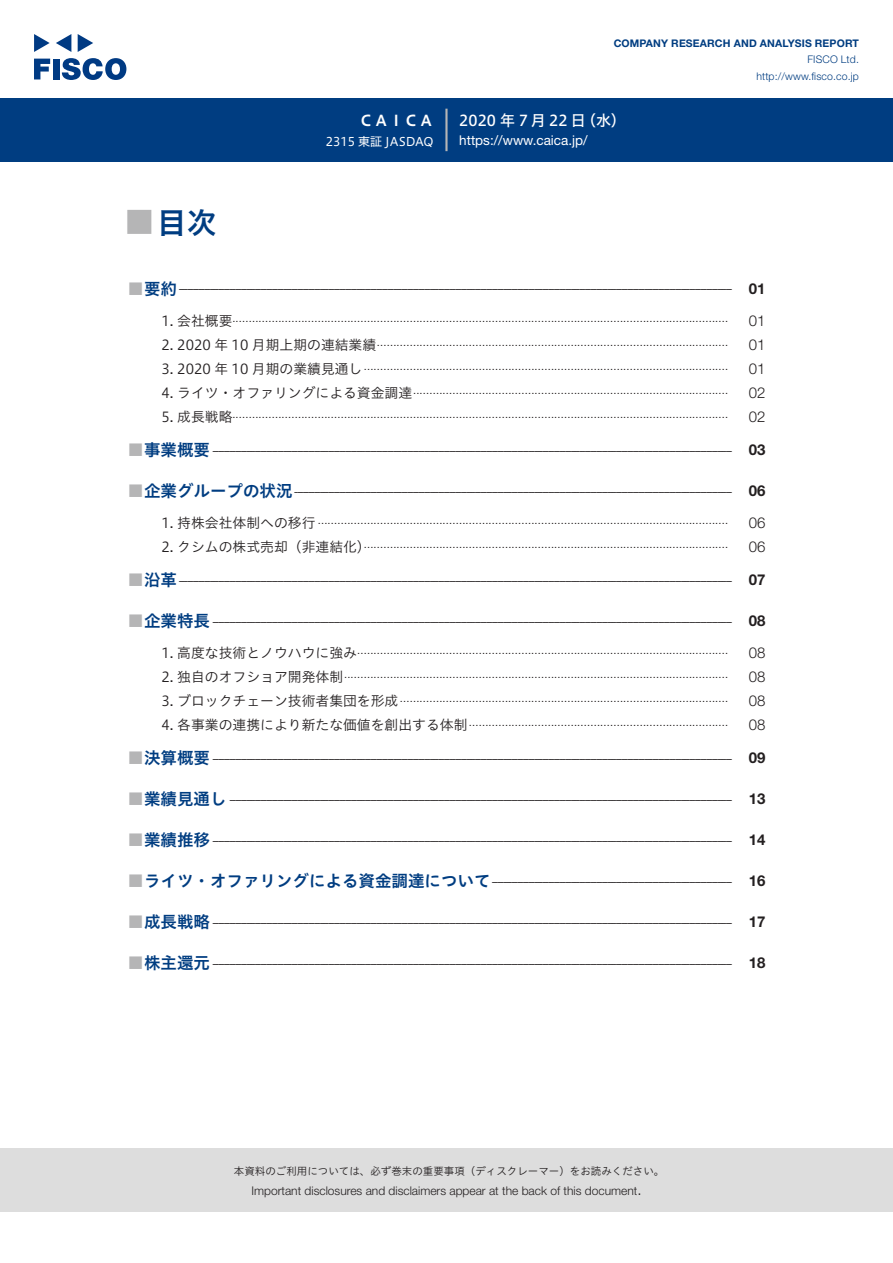
<style>
.page{position:relative;width:893px;height:1263px;background:#fff}
.page>*{position:absolute;margin:0;border:0;box-sizing:border-box;transform-origin:0 0}
.t1{font:30px "Hiragino UD Sans Std N W6";color:#003d81}
.t2{font:700 24px "Koz Go Pro";color:#b5b5b6}
.t3{font:16.5px "Hiragino UD Sans Std W6";color:#003d81}
.t4{font:300 15px "Helvetica Neue LT Std";color:#231f20}
.t5{font:700 15px "Helvetica Neue LT Std";color:#231f20}
.t6{font:15px "Hiragino UD Sans F Std N W5";letter-spacing:.2em;color:#fff}
.t7{font:15px "Hiragino UD Sans F Std N W6";color:#fff}
.t8{font:13.8px "Hiragino UD Sans Std W3";color:#231f20}
.t9{font:13.5px "Helvetica Neue LT Std";color:#fff}
.t10{font:12px "Hiragino UD Sans Std W3";color:#231f20}
.t11{font:300 12px "Helvetica Neue LT Std";color:#231f20}
.t12{font:12px "Hiragino UD Sans F Std N W4";color:#fff}
.t13{font:10.5px "Hiragino UD Sans Std W3";color:#231f20}
.t14{font:700 10.5px "Helvetica Neue LT Std";letter-spacing:.015em;color:#003d81}
.t15{font:300 10.5px/16.5px "Helvetica Neue LT Std";letter-spacing:.015em;color:#003d81;text-align:right}
.t16{font:9px "Hiragino UD Sans Std W3";color:#231f20}
.s1{color:#b5b5b6}
</style>
<div class="page">
<div style="left:0;top:1148px;width:893px;height:64px;background:#ddd"></div>
<svg style="left:34px;top:59px;width:16px;height:20px"></svg>
<div style="left:53px;top:59px;width:6px;height:20px;background:#003a83"></div>
<svg style="left:62px;top:58px;width:64px;height:22px"></svg>
<svg style="left:34px;top:34px;width:16px;height:18px"></svg>
<svg style="left:78px;top:34px;width:15px;height:18px"></svg>
<svg style="left:56px;top:34px;width:15px;height:18px"></svg>
<div style="left:0;top:98px;width:893px;height:64px;background:#003d81"></div>
<hr style="left:445px;top:109px;width:3px;height:42px;background:#b5b5b6">
<h2 class="t2" style="left:128px;top:207px;width:25px">█</h2>
<h1 class="t1" style="left:157px;top:199px;width:61px">目次</h1>
<p class="t7" style="left:359px;top:109px;width:77px">ＣＡＩＣＡ</p>
<p class="t12" style="left:326px;top:132px;width:109px">2315 東証 JASDAQ</p>
<p class="t14" style="left:614px;top:37px;width:247px">COMPANY RESEARCH AND ANALYSIS REPORT</p>
<p class="t15" style="left:756px;top:51px;width:104px">FISCO Ltd. http://www.fisco.co j p.</p>
<p class="t6" style="left:581px;top:109px;width:46px">（水(</p>
<p class="t6" style="left:459px;top:109px;width:128px">2020年7月22日</p>
<p class="t9" style="left:459px;top:132px;width:130px">https://www.caica j p. /</p>
<h3 class="t3" style="left:128px;top:276px;width:51px"><span class="s1">■</span>要約</h3>
<p class="t10" style="left:177px;top:280px;width:557px">-----------------------------------------------------------------------------------------------------------------------------------------------------------------------------------------------------</p>
<p class="t8" style="left:162px;top:310px;width:73px">1. 会社概要</p>
<p class="t16" style="left:233px;top:312px;width:497px">.......................................................................................................................................................</p>
<p class="t8" style="left:162px;top:334px;width:216px">2. 2020 年 10 月期上期の連結業績</p>
<p class="t16" style="left:377px;top:336px;width:352px">...........................................................................................................</p>
<p class="t8" style="left:162px;top:358px;width:202px">3. 2020 年 10 月期の業績見通し</p>
<p class="t16" style="left:364px;top:360px;width:365px">...............................................................................................................</p>
<p class="t8" style="left:162px;top:382px;width:252px">4. ライツ・オファリングによる資金調達</p>
<p class="t16" style="left:413px;top:384px;width:316px">................................................................................................</p>
<p class="t8" style="left:162px;top:406px;width:73px">5. 成長戦略</p>
<p class="t16" style="left:233px;top:408px;width:497px">.......................................................................................................................................................</p>
<h3 class="t3" style="left:128px;top:437px;width:84px"><span class="s1">■</span>事業概要</h3>
<p class="t10" style="left:210px;top:441px;width:524px">-----------------------------------------------------------------------------------------------------------------------------------------------------------------------------------------</p>
<h3 class="t3" style="left:128px;top:478px;width:167px"><span class="s1">■</span>企業グループの状況</h3>
<p class="t10" style="left:293px;top:482px;width:442px">------------------------------------------------------------------------------------------------------------------------------------------------------------</p>
<p class="t8" style="left:162px;top:512px;width:155px">1. 持株会社体制への移行</p>
<p class="t16" style="left:318px;top:514px;width:411px">.............................................................................................................................</p>
<p class="t8" style="left:162px;top:536px;width:211px">2. クシムの株式売却（非連結化(</p>
<p class="t16" style="left:364px;top:538px;width:365px">...............................................................................................................</p>
<h3 class="t3" style="left:128px;top:567px;width:51px"><span class="s1">■</span>沿革</h3>
<p class="t10" style="left:177px;top:571px;width:557px">-----------------------------------------------------------------------------------------------------------------------------------------------------------------------------------------------------</p>
<h3 class="t3" style="left:128px;top:608px;width:84px"><span class="s1">■</span>企業特長</h3>
<p class="t10" style="left:210px;top:612px;width:524px">-----------------------------------------------------------------------------------------------------------------------------------------------------------------------------------------</p>
<p class="t8" style="left:162px;top:642px;width:197px">1. 高度な技術とノウハウに強み</p>
<p class="t16" style="left:358px;top:644px;width:372px">.................................................................................................................</p>
<p class="t8" style="left:162px;top:666px;width:183px">2. 独自のオフショア開発体制</p>
<p class="t16" style="left:344px;top:668px;width:385px">.....................................................................................................................</p>
<p class="t8" style="left:162px;top:690px;width:238px">3. ブロックチェーン技術者集団を形成</p>
<p class="t16" style="left:400px;top:692px;width:329px">....................................................................................................</p>
<p class="t8" style="left:162px;top:714px;width:307px">4. 各事業の連携により新たな価値を創出する体制</p>
<p class="t16" style="left:469px;top:716px;width:260px">...............................................................................</p>
<h3 class="t3" style="left:128px;top:745px;width:84px"><span class="s1">■</span>決算概要</h3>
<p class="t10" style="left:210px;top:749px;width:524px">-----------------------------------------------------------------------------------------------------------------------------------------------------------------------------------------</p>
<h3 class="t3" style="left:128px;top:786px;width:101px"><span class="s1">■</span>業績見通し</h3>
<p class="t10" style="left:227px;top:790px;width:508px">-----------------------------------------------------------------------------------------------------------------------------------------------------------------------------------</p>
<h3 class="t3" style="left:128px;top:827px;width:84px"><span class="s1">■</span>業績推移</h3>
<p class="t10" style="left:210px;top:831px;width:524px">-----------------------------------------------------------------------------------------------------------------------------------------------------------------------------------------</p>
<h3 class="t3" style="left:128px;top:868px;width:365px"><span class="s1">■</span>ライツ・オファリングによる資金調達について</h3>
<p class="t10" style="left:491px;top:872px;width:244px">--------------------------------------------------------------------------------------</p>
<h3 class="t3" style="left:128px;top:909px;width:84px"><span class="s1">■</span>成長戦略</h3>
<p class="t10" style="left:210px;top:913px;width:524px">-----------------------------------------------------------------------------------------------------------------------------------------------------------------------------------------</p>
<h3 class="t3" style="left:128px;top:950px;width:84px"><span class="s1">■</span>株主還元</h3>
<p class="t10" style="left:210px;top:954px;width:524px">-----------------------------------------------------------------------------------------------------------------------------------------------------------------------------------------</p>
<p class="t5" style="left:749px;top:279px;width:18px">01</p>
<p class="t4" style="left:749px;top:311px;width:18px">01</p>
<p class="t4" style="left:749px;top:335px;width:18px">01</p>
<p class="t4" style="left:749px;top:359px;width:18px">01</p>
<p class="t4" style="left:749px;top:383px;width:18px">02</p>
<p class="t4" style="left:749px;top:407px;width:18px">02</p>
<p class="t5" style="left:749px;top:440px;width:18px">03</p>
<p class="t5" style="left:749px;top:481px;width:18px">06</p>
<p class="t4" style="left:749px;top:513px;width:18px">06</p>
<p class="t4" style="left:749px;top:537px;width:18px">06</p>
<p class="t5" style="left:749px;top:570px;width:18px">07</p>
<p class="t5" style="left:749px;top:611px;width:18px">08</p>
<p class="t4" style="left:749px;top:643px;width:18px">08</p>
<p class="t4" style="left:749px;top:667px;width:18px">08</p>
<p class="t4" style="left:749px;top:691px;width:18px">08</p>
<p class="t4" style="left:749px;top:715px;width:18px">08</p>
<p class="t5" style="left:749px;top:748px;width:18px">09</p>
<p class="t5" style="left:749px;top:789px;width:18px">13</p>
<p class="t5" style="left:749px;top:830px;width:18px">14</p>
<p class="t5" style="left:749px;top:871px;width:18px">16</p>
<p class="t5" style="left:749px;top:912px;width:18px">17</p>
<p class="t5" style="left:749px;top:953px;width:18px">18</p>
<p class="t13" style="left:234px;top:1163px;width:432px">本資料のご利用については、必ず巻末の重要事項（ディスクレーマー）をお読みください。</p>
<p class="t4" style="left:637px;top:1180px;width:6px">.</p>
<p class="t11" style="left:251px;top:1183px;width:387px">Important disclosures and disclaimers appear at the back of this document</p>
</div>
